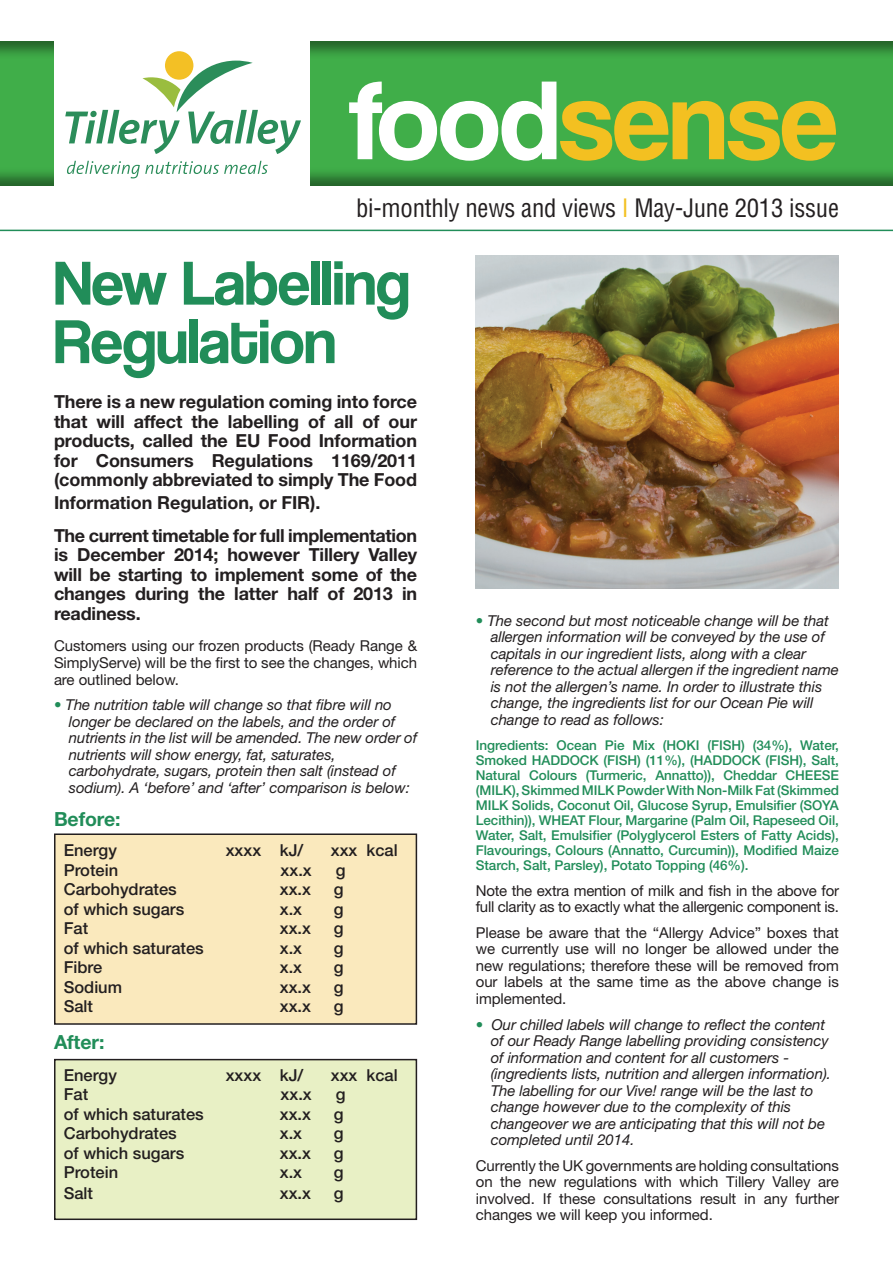
<style>
.page{position:relative;width:893px;height:1263px;background:#fff}
.page>*{position:absolute;margin:0;border:0;box-sizing:border-box;transform-origin:0 0}
.t1{font:115.5px "Coolvetica Rg";letter-spacing:-.005em;color:#f3c021}
.t2{font:64.5px "Coolvetica Rg";letter-spacing:-.005em;color:#218d59}
.t3{font:condensed 24.75px "Helvetica";letter-spacing:-.01em;color:#231f20}
.t4{font:700 19.5px "Helvetica Neue";letter-spacing:-.005em;color:#218d59}
.t5{font:700 18px/19.5px "Helvetica Neue";letter-spacing:-.005em;color:#231f20;text-align:justify}
.t6{font:500 16.5px "Helvetica Neue";color:#231f20}
.t7{font:italic 15px "Helvetica Neue";letter-spacing:-.005em;color:#231f20}
.t8{font:15px/16.5px "Helvetica Neue";letter-spacing:-.005em;color:#231f20;text-align:justify}
.t9{font:500 13.5px/15px "Helvetica Neue";letter-spacing:-.005em;color:#218d59;text-align:justify}
.s1{color:#fff}
.s2{color:#f3c021}
.s3{font-style:normal;color:#218d59}
</style>
<div class="page">
<div style="left:0;top:41px;width:893px;height:147px;background:#231f20;opacity:.5"></div>
<div style="left:54px;top:34px;width:255px;height:177px;background:#fff"></div>
<div style="left:165px;top:51px;width:29px;height:29px;background:#f3c025;border-radius:50%"></div>
<svg style="left:65px;top:60px;width:236px;height:94px"></svg>
<svg style="left:67px;top:161px;width:201px;height:17px"></svg>
<hr style="left:0;top:230px;width:893px;height:1px;background:#218d59">
<div style="left:55px;top:834px;width:361px;height:190px;background:#fae9bd"></div>
<div style="left:54px;top:833px;width:363px;height:192px;border:2px solid #231f20"></div>
<div style="left:55px;top:1059px;width:361px;height:160px;background:#e8f0c5"></div>
<div style="left:54px;top:1059px;width:363px;height:161px;border:2px solid #231f20"></div>
<img style="left:476px;top:255px;width:363px;height:334px">
<p class="t1" style="left:349px;top:53px;width:490px"><span class="s1">food</span>sense</p>
<p class="t3" style="left:356px;top:192px;width:484px">bi-monthly news and views <span class="s2">I</span> May-June 2013 issue</p>
<p class="t2" style="left:54px;top:245px;width:357px">New Labelling</p>
<p class="t2" style="left:54px;top:304px;width:284px">Regulation</p>
<p class="t5" style="left:54px;top:392px;width:365px">There is a new regulation coming into force that will affect the labelling of all of our products, called the EU Food Information for Consumers Regulations 1169/2011 (commonly abbreviated to simply The Food</p>
<p class="t5" style="left:54px;top:492px;width:268px">Information Regulation, or FIR).</p>
<p class="t5" style="left:54px;top:525px;width:365px">The current timetable for full implementation is December 2014; however Tillery Valley will be starting to implement some of the changes during the latter half of 2013 in readiness.</p>
<p class="t8" style="left:54px;top:637px;width:365px">Customers using our frozen products (Ready Range &amp; SimplyServe) will be the first to see the changes, which are outlined below.</p>
<p class="t7" style="left:54px;top:696px;width:339px"><span class="s3">•</span> The nutrition table will change so that fibre will no</p>
<p class="t7" style="left:69px;top:712px;width:328px">longer be declared on the labels, and the order of</p>
<p class="t7" style="left:69px;top:729px;width:350px">nutrients in the list will be amended. The new order of</p>
<p class="t7" style="left:69px;top:745px;width:268px">nutrients will show energy, fat, saturates,</p>
<p class="t7" style="left:69px;top:762px;width:328px">carbohydrate, sugars, protein then salt (instead of</p>
<p class="t7" style="left:69px;top:778px;width:343px">sodium). A ‘before’ and ‘after’ comparison is below:</p>
<p class="t4" style="left:54px;top:807px;width:68px">Before:</p>
<p class="t7" style="left:476px;top:612px;width:354px"><span class="s3">•</span> The second but most noticeable change will be that</p>
<p class="t7" style="left:491px;top:628px;width:336px">allergen information will be conveyed by the use of</p>
<p class="t7" style="left:491px;top:645px;width:317px">capitals in our ingredient lists, along with a clear</p>
<p class="t7" style="left:491px;top:661px;width:350px">reference to the actual allergen if the ingredient name</p>
<p class="t7" style="left:491px;top:678px;width:333px">is not the allergen’s name. In order to illustrate this</p>
<p class="t7" style="left:491px;top:694px;width:324px">change, the ingredients list for our Ocean Pie will</p>
<p class="t7" style="left:491px;top:711px;width:175px">change to read as follows:</p>
<p class="t9" style="left:476px;top:738px;width:365px">Ingredients: Ocean Pie Mix (HOKI (FISH) (34%), Water, Smoked HADDOCK (FISH) (11%), (HADDOCK (FISH), Salt, Natural Colours (Turmeric, Annatto)), Cheddar CHEESE (MILK), Skimmed MILK Powder With Non-Milk Fat (Skimmed MILK Solids, Coconut Oil, Glucose Syrup, Emulsifier (SOYA Lecithin)), WHEAT Flour, Margarine (Palm Oil, Rapeseed Oil, Water, Salt, Emulsifier (Polyglycerol Esters of Fatty Acids), Flavourings, Colours (Annatto, Curcumin)), Modified Maize Starch, Salt, Parsley), Potato Topping (46%).</p>
<p class="t8" style="left:476px;top:882px;width:365px">Note the extra mention of milk and fish in the above for full clarity as to exactly what the allergenic component is.</p>
<p class="t8" style="left:476px;top:924px;width:365px">Please be aware that the “Allergy Advice” boxes that we currently use will no longer be allowed under the new regulations; therefore these will be removed from our labels at the same time as the above change is implemented.</p>
<p class="t7" style="left:476px;top:1015px;width:351px"><span class="s3">•</span> Our chilled labels will change to reflect the content</p>
<p class="t7" style="left:491px;top:1032px;width:340px">of our Ready Range labelling providing consistency</p>
<p class="t7" style="left:491px;top:1048px;width:300px">of information and content for all customers -</p>
<p class="t7" style="left:491px;top:1065px;width:342px">(ingredients lists, nutrition and allergen information).</p>
<p class="t7" style="left:491px;top:1081px;width:324px">The labelling for our Vive! range will be the last to</p>
<p class="t7" style="left:491px;top:1098px;width:302px">change however due to the complexity of this</p>
<p class="t7" style="left:491px;top:1114px;width:336px">changeover we are anticipating that this will not be</p>
<p class="t7" style="left:491px;top:1131px;width:145px">completed until 2014.</p>
<p class="t8" style="left:476px;top:1157px;width:365px">Currently the UK governments are holding consultations on the new regulations with which Tillery Valley are involved. If these consultations result in any further changes we will keep you informed.</p>
<p class="t6" style="left:64px;top:840px;width:55px">Energy</p>
<p class="t6" style="left:226px;top:840px;width:79px">xxxx kJ/</p>
<p class="t6" style="left:331px;top:840px;width:68px">xxx kcal</p>
<p class="t6" style="left:64px;top:860px;width:56px">Protein</p>
<p class="t6" style="left:281px;top:860px;width:33px">xx.x</p>
<p class="t6" style="left:336px;top:860px;width:11px">g</p>
<p class="t6" style="left:64px;top:879px;width:115px">Carbohydrates</p>
<p class="t6" style="left:280px;top:879px;width:33px">xx.x</p>
<p class="t6" style="left:334px;top:879px;width:11px">g</p>
<p class="t6" style="left:64px;top:899px;width:122px">of which sugars</p>
<p class="t6" style="left:280px;top:899px;width:24px">x.x</p>
<p class="t6" style="left:334px;top:899px;width:11px">g</p>
<p class="t6" style="left:64px;top:918px;width:26px">Fat</p>
<p class="t6" style="left:280px;top:918px;width:33px">xx.x</p>
<p class="t6" style="left:334px;top:918px;width:11px">g</p>
<p class="t6" style="left:64px;top:938px;width:142px">of which saturates</p>
<p class="t6" style="left:280px;top:938px;width:24px">x.x</p>
<p class="t6" style="left:334px;top:938px;width:11px">g</p>
<p class="t6" style="left:64px;top:957px;width:40px">Fibre</p>
<p class="t6" style="left:280px;top:957px;width:24px">x.x</p>
<p class="t6" style="left:334px;top:957px;width:11px">g</p>
<p class="t6" style="left:64px;top:977px;width:60px">Sodium</p>
<p class="t6" style="left:280px;top:977px;width:33px">xx.x</p>
<p class="t6" style="left:334px;top:977px;width:11px">g</p>
<p class="t6" style="left:64px;top:996px;width:31px">Salt</p>
<p class="t6" style="left:280px;top:996px;width:33px">xx.x</p>
<p class="t6" style="left:334px;top:996px;width:11px">g</p>
<p class="t4" style="left:54px;top:1030px;width:52px">After:</p>
<p class="t6" style="left:64px;top:1065px;width:55px">Energy</p>
<p class="t6" style="left:226px;top:1065px;width:79px">xxxx kJ/</p>
<p class="t6" style="left:331px;top:1065px;width:68px">xxx kcal</p>
<p class="t6" style="left:64px;top:1084px;width:26px">Fat</p>
<p class="t6" style="left:281px;top:1084px;width:33px">xx.x</p>
<p class="t6" style="left:336px;top:1084px;width:11px">g</p>
<p class="t6" style="left:64px;top:1104px;width:142px">of which saturates</p>
<p class="t6" style="left:280px;top:1104px;width:33px">xx.x</p>
<p class="t6" style="left:334px;top:1104px;width:11px">g</p>
<p class="t6" style="left:64px;top:1123px;width:115px">Carbohydrates</p>
<p class="t6" style="left:280px;top:1123px;width:24px">x.x</p>
<p class="t6" style="left:334px;top:1123px;width:11px">g</p>
<p class="t6" style="left:64px;top:1143px;width:122px">of which sugars</p>
<p class="t6" style="left:280px;top:1143px;width:33px">xx.x</p>
<p class="t6" style="left:334px;top:1143px;width:11px">g</p>
<p class="t6" style="left:64px;top:1162px;width:56px">Protein</p>
<p class="t6" style="left:280px;top:1162px;width:24px">x.x</p>
<p class="t6" style="left:334px;top:1162px;width:11px">g</p>
<p class="t6" style="left:64px;top:1183px;width:31px">Salt</p>
<p class="t6" style="left:280px;top:1183px;width:33px">xx.x</p>
<p class="t6" style="left:334px;top:1183px;width:11px">g</p>
</div>
